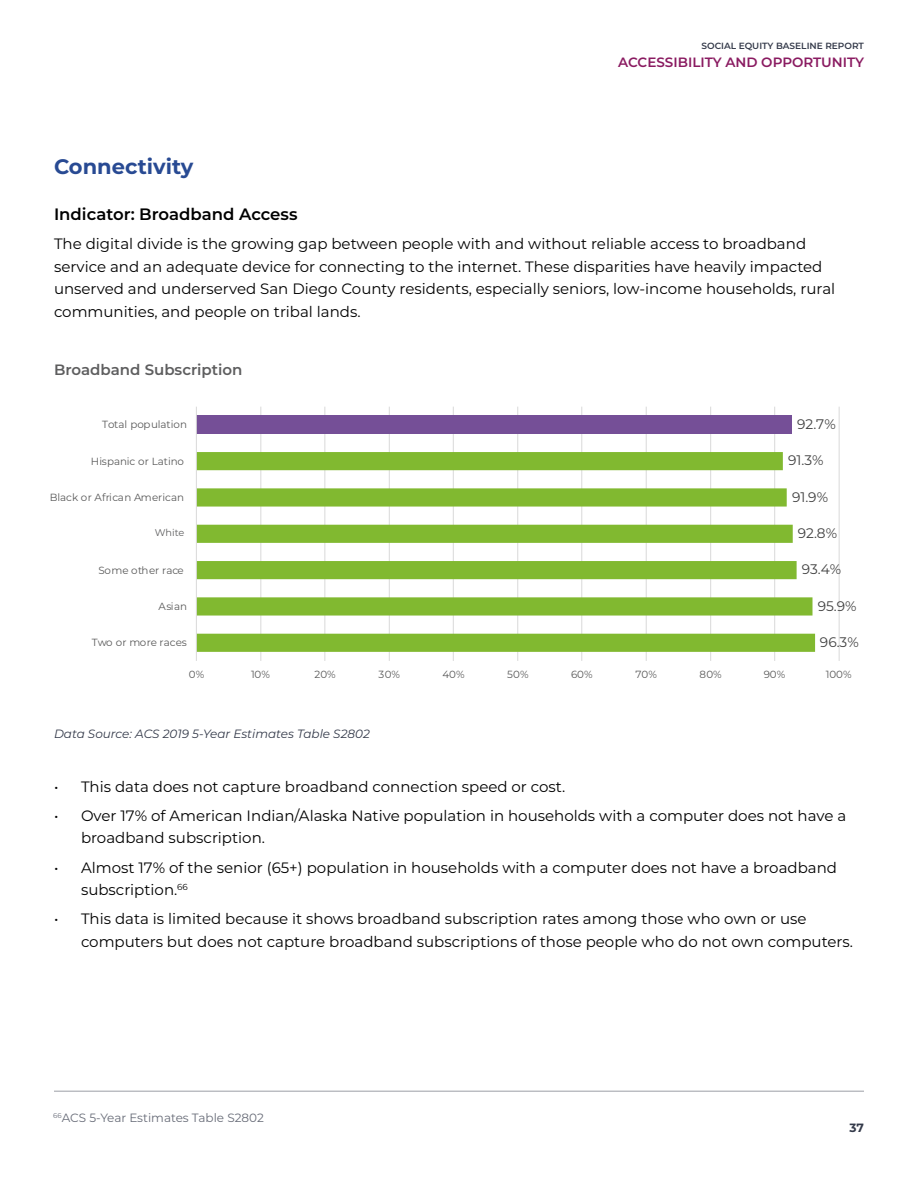
<style>
.page{position:relative;width:918px;height:1188px;background:#fff}
.page>*{position:absolute;margin:0;border:0;box-sizing:border-box;transform-origin:0 0}
.t1{font:700 21px "Montserrat";color:#284a93}
.t2{font:600 16.5px "Montserrat";color:#000}
.t3{font:15px/22.5px "Montserrat";color:#000}
.t4{font:600 15px "Montserrat";color:#5e5e5f}
.t5{font:13.8px "Montserrat";color:#404040}
.t6{font:600 13.5px "Montserrat";color:#8a1b61}
.t7{font:italic 12px "Montserrat";color:#343a4a}
.t8{font:12px "Montserrat";color:#676b77}
.t9{font:700 12px "Montserrat";color:#343a4a}
.t10{font:10.35px "Montserrat";letter-spacing:-.005em;color:#595959}
.t11{font:9.75px "Montserrat";color:#5e5e5f}
.t12{font:600 9px "Montserrat";color:#343a4a}
</style>
<div class="page">
<hr style="left:261px;top:407px;width:1px;height:254px;background:#d9d9d9">
<hr style="left:325px;top:407px;width:1px;height:254px;background:#d9d9d9">
<hr style="left:389px;top:407px;width:1px;height:254px;background:#d9d9d9">
<hr style="left:453px;top:407px;width:1px;height:254px;background:#d9d9d9">
<hr style="left:517px;top:407px;width:1px;height:254px;background:#d9d9d9">
<hr style="left:581px;top:407px;width:1px;height:254px;background:#d9d9d9">
<hr style="left:646px;top:407px;width:1px;height:254px;background:#d9d9d9">
<hr style="left:710px;top:407px;width:1px;height:254px;background:#d9d9d9">
<hr style="left:774px;top:407px;width:1px;height:254px;background:#d9d9d9">
<hr style="left:839px;top:407px;width:1px;height:254px;background:#d9d9d9">
<div style="left:196px;top:416px;width:596px;height:18px;background:#754f97"></div>
<svg style="left:197px;top:452px;width:618px;height:200px;fill:#85bb37"></svg>
<hr style="left:196px;top:407px;width:1px;height:254px;background:#d9d9d9">
<hr style="left:54px;top:1091px;width:810px;height:1px;background:#343a4a">
<p class="t12" style="left:701px;top:39px;width:164px">SOCIAL EQUITY BASELINE REPORT</p>
<p class="t6" style="left:618px;top:53px;width:247px">ACCESSIBILITY AND OPPORTUNITY</p>
<h1 class="t1" style="left:54px;top:151px;width:141px">Connectivity</h1>
<p class="t2" style="left:54px;top:202px;width:245px">Indicator: Broadband Access</p>
<p class="t3" style="left:54px;top:232px;width:783px">The digital divide is the growing gap between people with and without reliable access to broadband service and an adequate device for connecting to the internet. These disparities have heavily impacted unserved and underserved San Diego County residents, especially seniors, low-income households, rural communities, and people on tribal lands.</p>
<p class="t4" style="left:54px;top:359px;width:190px">Broadband Subscription</p>
<p class="t10" style="left:102px;top:417px;width:87px">Total population</p>
<p class="t10" style="left:91px;top:454px;width:95px">Hispanic or Latino</p>
<p class="t10" style="left:50px;top:490px;width:136px">Black or African American</p>
<p class="t11" style="left:155px;top:526px;width:31px">White</p>
<p class="t10" style="left:99px;top:563px;width:87px">Some other race</p>
<p class="t10" style="left:159px;top:599px;width:30px">Asian</p>
<p class="t10" style="left:92px;top:635px;width:97px">Two or more races</p>
<p class="t5" style="left:797px;top:415px;width:40px">92.7%</p>
<p class="t5" style="left:788px;top:451px;width:37px">91.3%</p>
<p class="t5" style="left:792px;top:487px;width:38px">91.9%</p>
<p class="t5" style="left:798px;top:524px;width:41px">92.8%</p>
<p class="t5" style="left:802px;top:560px;width:41px">93.4%</p>
<p class="t5" style="left:818px;top:596px;width:40px">95.9%</p>
<p class="t5" style="left:820px;top:633px;width:40px">96.3%</p>
<p class="t10" style="left:189px;top:667px;width:17px">0%</p>
<p class="t10" style="left:251px;top:667px;width:20px">10%</p>
<p class="t10" style="left:314px;top:667px;width:23px">20%</p>
<p class="t10" style="left:379px;top:667px;width:23px">30%</p>
<p class="t10" style="left:442px;top:667px;width:24px">40%</p>
<p class="t10" style="left:507px;top:667px;width:23px">50%</p>
<p class="t10" style="left:571px;top:667px;width:23px">60%</p>
<p class="t10" style="left:636px;top:667px;width:23px">70%</p>
<p class="t10" style="left:699px;top:667px;width:24px">80%</p>
<p class="t10" style="left:764px;top:667px;width:23px">90%</p>
<p class="t10" style="left:826px;top:667px;width:27px">100%</p>
<p class="t7" style="left:54px;top:725px;width:317px">Data Source: ACS 2019 5-Year Estimates Table S2802</p>
<p class="t3" style="left:54px;top:774px;width:513px">• This data does not capture broadband connection speed or cost.</p>
<p class="t3" style="left:81px;top:804px;width:767px;text-indent:-27px">• Over 17% of American Indian/Alaska Native population in households with a computer does not have a broadband subscription.</p>
<p class="t3" style="left:81px;top:855px;width:758px;text-indent:-27px">• Almost 17% of the senior (65+) population in households with a computer does not have a broadband subscription.<sup>66</sup></p>
<p class="t3" style="left:81px;top:907px;width:774px;text-indent:-27px">• This data is limited because it shows broadband subscription rates among those who own or use computers but does not capture broadband subscriptions of those people who do not own computers.</p>
<p class="t8" style="left:53px;top:1110px;width:212px"><sup>66</sup>ACS 5-Year Estimates Table S2802</p>
<p class="t9" style="left:850px;top:1119px;width:16px">37</p>
</div>
